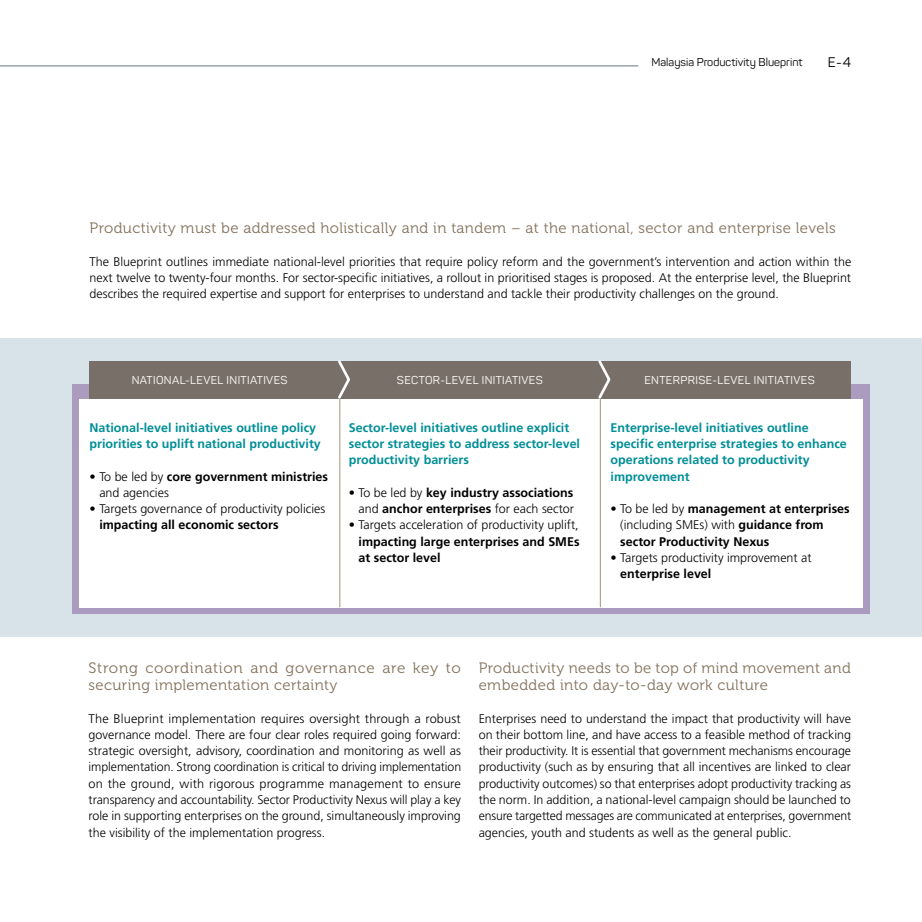
<style>
.page{position:relative;width:922px;height:922px;background:#fff}
.page>*{position:absolute;margin:0;border:0;box-sizing:border-box;transform-origin:0 0}
.t1{font:15px/17.5px "Museo 300";letter-spacing:.025em;color:#83715b}
.t2{font:13.75px "Panton";color:#000}
.t3{font:300 12.5px/16.2px "Frutiger";color:#000;text-align:justify}
.t4{font:700 12.5px/16.2px "Frutiger";color:#000}
.t5{font:700 12.5px/16.2px "Frutiger";color:#008e97}
.t6{font:11.25px "Panton";letter-spacing:.035em;color:#fff}
.t7{font:11.25px "Panton";color:#000}
.s1{font-weight:300}
</style>
<div class="page">
<hr style="left:0;top:65px;width:638px;height:1px;background:#84929b">
<div style="left:0;top:338px;width:921px;height:298px;background:#d8e3e9"></div>
<svg style="left:72px;top:384px;width:797px;height:230px;background:#b1a3c0"></svg>
<div style="left:79px;top:399px;width:783px;height:208px;background:#fff"></div>
<hr style="left:339px;top:399px;width:1px;height:208px;background:#a49475">
<hr style="left:599px;top:399px;width:1px;height:208px;background:#a49475">
<div style="left:90px;top:360px;width:760px;height:38px;background:#786f68"></div>
<svg style="left:335px;top:360px;width:16px;height:41px"></svg>
<svg style="left:596px;top:360px;width:16px;height:41px"></svg>
<p class="t7" style="left:651px;top:55px;width:152px">Malaysia Productivity Blueprint</p>
<p class="t2" style="left:827px;top:54px;width:25px">E-4</p>
<p class="t1" style="left:90px;top:219px;width:747px">Productivity must be addressed holistically and in tandem – at the national, sector and enterprise levels</p>
<p class="t3" style="left:90px;top:253px;width:763px">The Blueprint outlines immediate national-level priorities that require policy reform and the government’s intervention and action within the next twelve to twenty-four months. For sector-specific initiatives, a rollout in prioritised stages is proposed. At the enterprise level, the Blueprint describes the required expertise and support for enterprises to understand and tackle their productivity challenges on the ground.</p>
<p class="t6" style="left:132px;top:373px;width:157px">NATIONAL-LEVEL INITIATIVES</p>
<p class="t6" style="left:397px;top:373px;width:147px">SECTOR-LEVEL INITIATIVES</p>
<p class="t6" style="left:644px;top:373px;width:172px">ENTERPRISE-LEVEL INITIATIVES</p>
<p class="t5" style="left:90px;top:419px;width:233px">National-level initiatives outline policy priorities to uplift national productivity</p>
<p class="t4" style="left:99px;top:468px;width:230px;text-indent:-10px"><span class="s1">• To be led by</span> core government ministries <span class="s1">and agencies</span></p>
<p class="t3" style="left:90px;top:500px;width:237px">• Targets governance of productivity policies</p>
<p class="t4" style="left:99px;top:516px;width:181px">impacting all economic sectors</p>
<p class="t5" style="left:349px;top:419px;width:233px">Sector-level initiatives outline explicit sector strategies to address sector-level productivity barriers</p>
<p class="t4" style="left:349px;top:484px;width:227px;text-align:right"><span class="s1">• To be led by</span> key industry associations <span class="s1">and</span> anchor enterprises <span class="s1">for each sector</span></p>
<p class="t3" style="left:349px;top:516px;width:231px">• Targets acceleration of productivity uplift,</p>
<p class="t4" style="left:358px;top:533px;width:222px">impacting large enterprises and SMEs at sector level</p>
<p class="t5" style="left:610px;top:419px;width:238px">Enterprise-level initiatives outline specific enterprise strategies to enhance operations related to productivity improvement</p>
<p class="t4" style="left:620px;top:500px;width:231px;text-indent:-10px"><span class="s1">• To be led by</span> management at enterprises <span class="s1">(including SMEs) with</span> guidance from sector Productivity Nexus</p>
<p class="t3" style="left:610px;top:549px;width:202px">• Targets productivity improvement at</p>
<p class="t4" style="left:620px;top:565px;width:93px">enterprise level</p>
<p class="t1" style="left:89px;top:659px;width:374px">Strong coordination and governance are key to securing implementation certainty</p>
<p class="t3" style="left:89px;top:710px;width:374px">The Blueprint implementation requires oversight through a robust governance model. There are four clear roles required going forward: strategic oversight, advisory, coordination and monitoring as well as implementation. Strong coordination is critical to driving implementation on the ground, with rigorous programme management to ensure transparency and accountability. Sector Productivity Nexus will play a key role in supporting enterprises on the ground, simultaneously improving the visibility of the implementation progress.</p>
<p class="t1" style="left:478px;top:659px;width:373px">Productivity needs to be top of mind movement and embedded into day-to-day work culture</p>
<p class="t3" style="left:478px;top:710px;width:374px">Enterprises need to understand the impact that productivity will have on their bottom line, and have access to a feasible method of tracking their productivity. It is essential that government mechanisms encourage productivity (such as by ensuring that all incentives are linked to clear productivity outcomes) so that enterprises adopt productivity tracking as the norm. In addition, a national-level campaign should be launched to ensure targetted messages are communicated at enterprises, government agencies, youth and students as well as the general public.</p>
</div>
